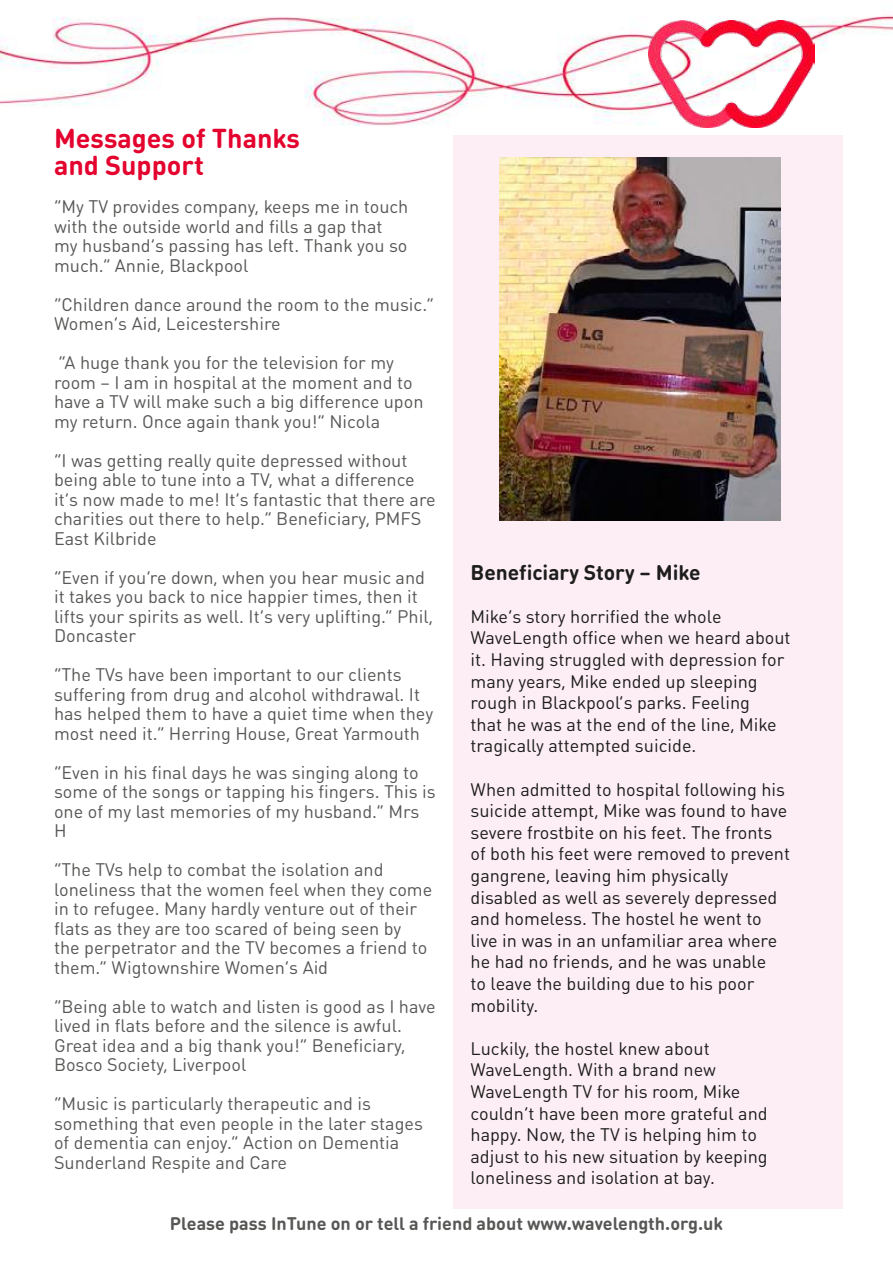
<style>
.page{position:relative;width:893px;height:1263px;background:#fff}
.page>*{position:absolute;margin:0;border:0;box-sizing:border-box;transform-origin:0 0}
.t1{font:700 27px/27px "DIN Round Pro";color:#e4032e}
.t2{font:700 21px "DIN Round Pro";color:#1d1d1b}
.t3{font:18px/19.5px "DIN Round Pro";color:#575756}
.t4{font:18px/21.6px "DIN Round Pro";color:#1d1d1b}
.t5{font:700 18px "DIN Round Pro";color:#575756}
</style>
<div class="page">
<img style="left:0;top:15px;width:893px;height:111px">
<img style="left:648px;top:21px;width:166px;height:107px">
<div style="left:453px;top:135px;width:390px;height:1074px;background:#fdeef6"></div>
<img style="left:500px;top:157px;width:280px;height:364px">
<h1 class="t1" style="left:54px;top:124px;width:247px">Messages of Thanks and Support</h1>
<p class="t3" style="left:54px;top:197px;width:356px">“My TV provides company, keeps me in touch with the outside world and fills a gap that my husband’s passing has left. Thank you so much.” Annie, Blackpool</p>
<p class="t3" style="left:54px;top:294px;width:381px">“Children dance around the room to the music.”<br>Women’s Aid, Leicestershire</p>
<p class="t3" style="left:54px;top:353px;width:371px">“A huge thank you for the television for my room – I am in hospital at the moment and to have a TV will make such a big difference upon my return. Once again thank you!” Nicola</p>
<p class="t3" style="left:54px;top:450px;width:383px">“I was getting really quite depressed without being able to tune into a TV, what a difference it’s now made to me! It’s fantastic that there are charities out there to help.” Beneficiary, PMFS East Kilbride</p>
<p class="t3" style="left:54px;top:567px;width:381px">“Even if you’re down, when you hear music and it takes you back to nice happier times, then it lifts your spirits as well. It’s very uplifting.” Phil, Doncaster</p>
<p class="t3" style="left:54px;top:664px;width:381px">“The TVs have been important to our clients suffering from drug and alcohol withdrawal. It has helped them to have a quiet time when they most need it.” Herring House, Great Yarmouth</p>
<p class="t3" style="left:54px;top:762px;width:383px">“Even in his final days he was singing along to some of the songs or tapping his fingers. This is one of my last memories of my husband.” Mrs H</p>
<p class="t3" style="left:54px;top:859px;width:380px">“The TVs help to combat the isolation and loneliness that the women feel when they come in to refugee. Many hardly venture out of their flats as they are too scared of being seen by<br>the perpetrator and the TV becomes a friend to them.” Wigtownshire Women’s Aid</p>
<p class="t3" style="left:54px;top:996px;width:383px">“Being able to watch and listen is good as I have lived in flats before and the silence is awful.<br>Great idea and a big thank you!” Beneficiary, Bosco Society, Liverpool</p>
<p class="t3" style="left:54px;top:1093px;width:370px">“Music is particularly therapeutic and is something that even people in the later stages of dementia can enjoy.” Action on Dementia Sunderland Respite and Care</p>
<p class="t2" style="left:470px;top:557px;width:232px">Beneficiary Story – Mike</p>
<p class="t4" style="left:470px;top:605px;width:322px">Mike’s story horrified the whole WaveLength office when we heard about it. Having struggled with depression for many years, Mike ended up sleeping rough in Blackpool’s parks. Feeling<br>that he was at the end of the line, Mike tragically attempted suicide.</p>
<p class="t4" style="left:470px;top:777px;width:321px">When admitted to hospital following his suicide attempt, Mike was found to have severe frostbite on his feet. The fronts of both his feet were removed to prevent gangrene, leaving him physically disabled as well as severely depressed and homeless. The hostel he went to live in was in an unfamiliar area where he had no friends, and he was unable<br>to leave the building due to his poor mobility.</p>
<p class="t4" style="left:470px;top:1037px;width:299px">Luckily, the hostel knew about WaveLength. With a brand new WaveLength TV for his room, Mike couldn’t have been more grateful and happy. Now, the TV is helping him to adjust to his new situation by keeping loneliness and isolation at bay.</p>
<p class="t5" style="left:170px;top:1211px;width:554px">Please pass InTune on or tell a friend about www.wavelength.org.uk</p>
</div>
